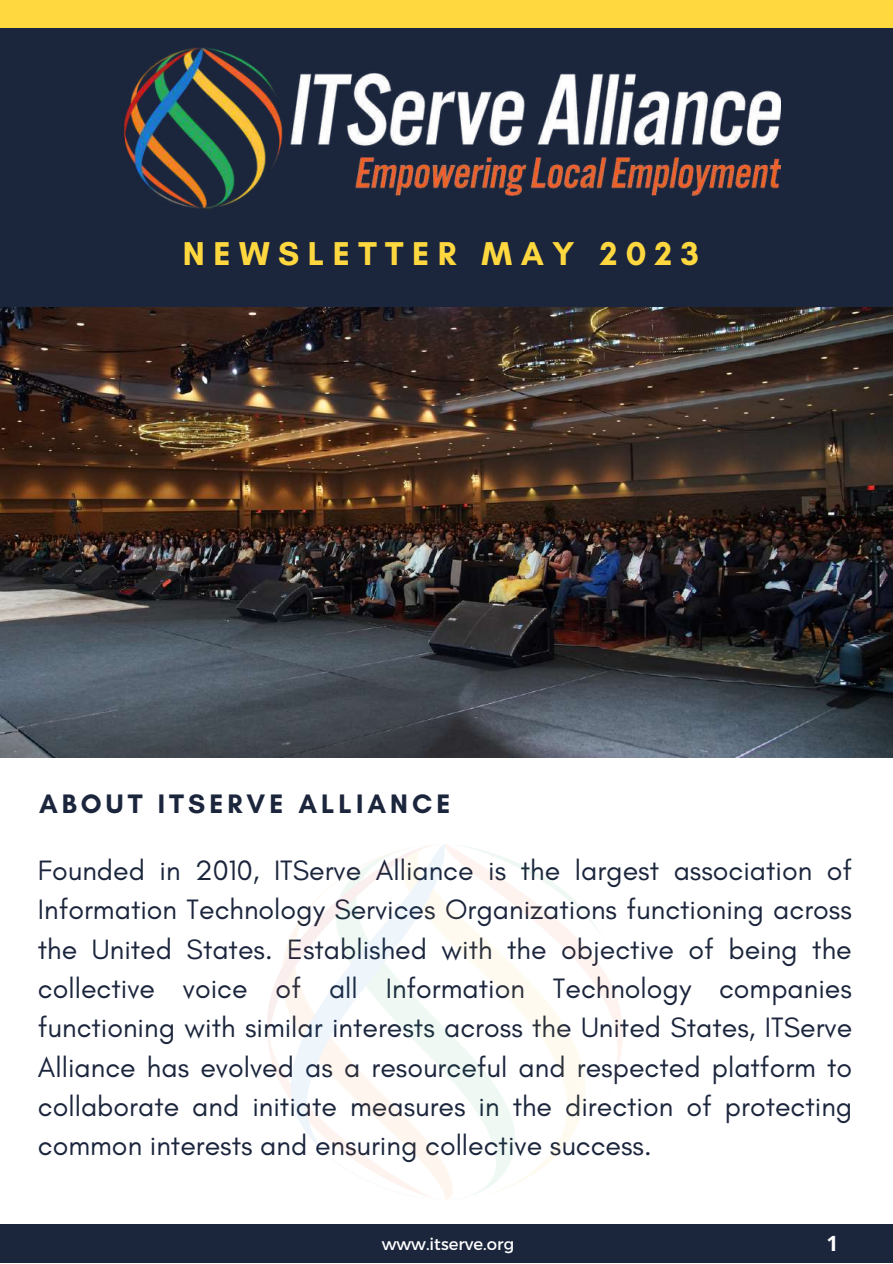
<style>
.page{position:relative;width:893px;height:1264px;background:#fff}
.page>*{position:absolute;margin:0;border:0;box-sizing:border-box;transform-origin:0 0}
.t1{font:700 33.6px "Glacial Indifference";letter-spacing:.25em;color:#ffd840}
.t2{font:28.5px/39.3px "Glacial Indifference";color:#1b253c;text-align:justify}
.t3{font:700 27.15px "Glacial Indifference";letter-spacing:.15em;color:#1b253c}
.t4{font:700 21px "Open Sans";color:#fff}
.t5{font:16.5px "Montserrat";color:#fff}
</style>
<div class="page">
<div style="left:0;top:0;width:892px;height:307px;background:#1b253c"></div>
<img style="left:0;top:308px;width:892px;height:449px">
<div style="left:0;top:0;width:892px;height:27px;background:#ffd840"></div>
<div style="left:0;top:1224px;width:892px;height:37px;background:#1b253c"></div>
<img style="left:292px;top:73px;width:488px;height:124px">
<img style="left:124px;top:47px;width:168px;height:162px">
<p class="t1" style="left:183px;top:233px;width:517px">NEWSLETTER MAY 2023</p>
<p class="t3" style="left:39px;top:787px;width:413px">ABOUT ITSERVE ALLIANCE</p>
<p class="t2" style="left:38px;top:850px;width:815px">Founded in 2010, ITServe Alliance is the largest association of Information Technology Services Organizations functioning across the United States. Established with the objective of being the collective voice of all Information Technology companies functioning with similar interests across the United States, ITServe Alliance has evolved as a resourceful and respected platform to collaborate and initiate measures in the direction of protecting common interests and ensuring collective success.</p>
<p class="t5" style="left:382px;top:1233px;width:134px">www.itserve.org</p>
<p class="t4" style="left:826px;top:1228px;width:13px">1</p>
</div>
